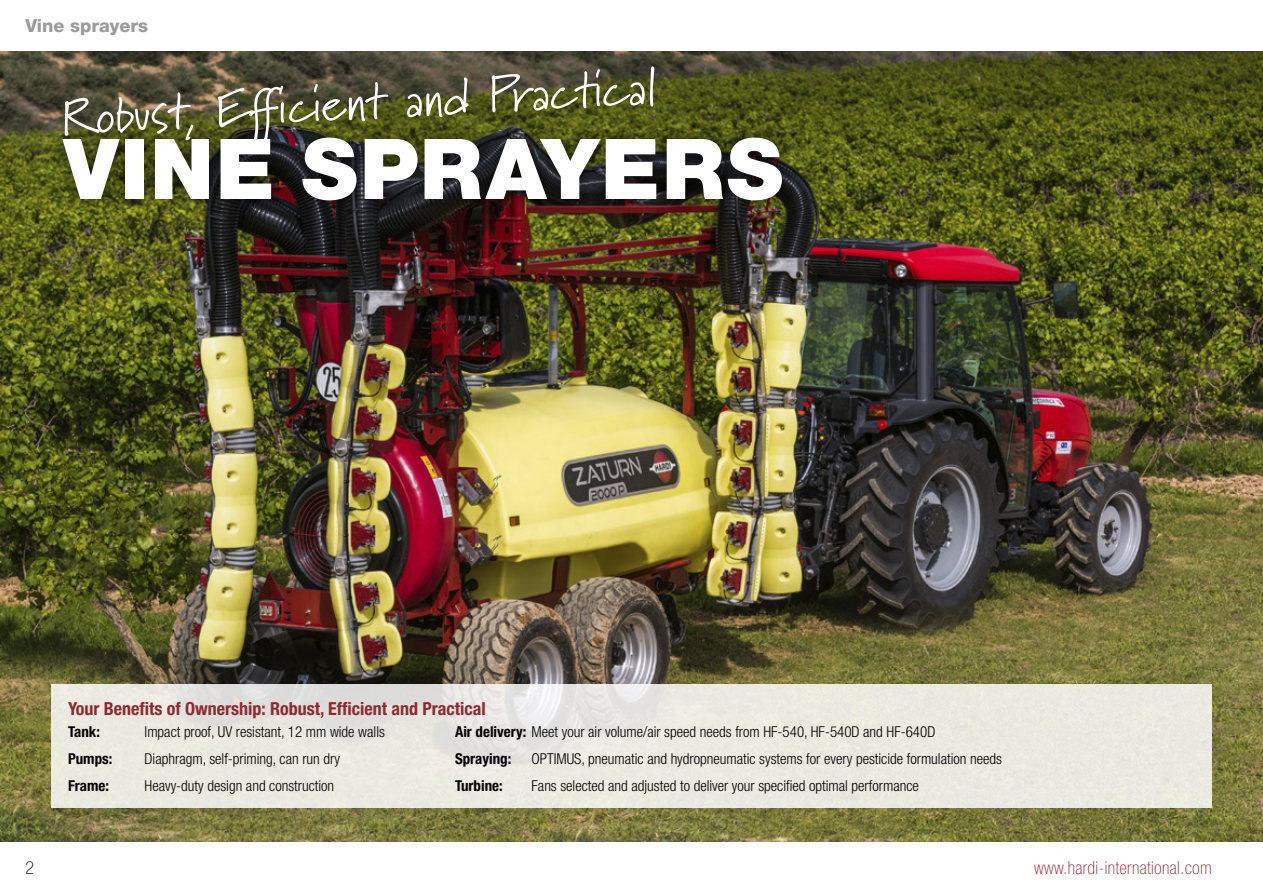
<style>
.page{position:relative;width:1263px;height:893px;background:#fff}
.page>*{position:absolute;margin:0;border:0;box-sizing:border-box;transform-origin:0 0}
.t1{font:900 84px "Helvetica Neue LT Pro";letter-spacing:.025em;color:#fff}
.t2{font:51px "Marydale";color:#fff}
.t3{font:700 condensed 18px "Helvetica Neue LT Pro";color:#8e2930}
.t4{font:100 condensed 18px "Helvetica Neue LT Pro";letter-spacing:.02em;color:#8e2930}
.t5{font:800 18px "Helvetica Neue LT Pro";color:#9c9b9b}
.t6{font:100 condensed 18px "Helvetica Neue LT Pro";color:#000}
.t7{font:300 condensed 15px/27px "Helvetica Neue LT Pro";color:#000}
.t8{font:700 condensed 15px "Helvetica Neue LT Pro";color:#000}
.s1{font-weight:700}
</style>
<div class="page">
<img style="left:0;top:51px;width:1263px;height:791px">
<div style="left:50px;top:124px;width:745px;height:89px;background:#000;opacity:.7"></div>
<div style="left:51px;top:685px;width:1161px;height:123px;background:#eae9e0"></div>
<hr style="left:1262px;top:561px;width:1px;height:281px;background:#8e2930">
<p class="t5" style="left:26px;top:15px;width:124px">Vine sprayers</p>
<h2 class="t2" style="left:60px;top:87px;width:598px;rotate:-3deg">Robust, Effi cient and Practi cal</h2>
<h1 class="t1" style="left:64px;top:118px;width:720px">VINE SPRAYERS</h1>
<p class="t6" style="left:26px;top:857px;width:10px">2</p>
<p class="t3" style="left:68px;top:697px;width:419px">Your Benefits of Ownership: Robust, Efficient and Practical</p>
<p class="t8" style="left:68px;top:723px;width:33px">Tank:</p>
<p class="t7" style="left:145px;top:718px;width:242px">Impact proof, UV resistant, 12 mm wide walls</p>
<p class="t8" style="left:68px;top:750px;width:46px">Pumps:</p>
<p class="t7" style="left:145px;top:745px;width:197px">Diaphragm, self-priming, can run dry</p>
<p class="t8" style="left:68px;top:777px;width:43px">Frame:</p>
<p class="t7" style="left:145px;top:772px;width:191px">Heavy-duty design and construction</p>
<p class="t7" style="left:455px;top:718px;width:482px"><span class="s1">Air delivery:</span> Meet your air volume/air speed needs from HF-540, HF-540D and HF-640D<br><span class="s1">Spraying:</span></p>
<p class="t7" style="left:531px;top:745px;width:472px">OPTIMUS, pneumatic and hydropneumatic systems for every pesticide formulation needs</p>
<p class="t8" style="left:455px;top:777px;width:49px">Turbine:</p>
<p class="t7" style="left:531px;top:772px;width:389px">Fans selected and adjusted to deliver your specified optimal performance</p>
<p class="t4" style="left:1034px;top:857px;width:179px">www.hardi-international.com</p>
</div>
